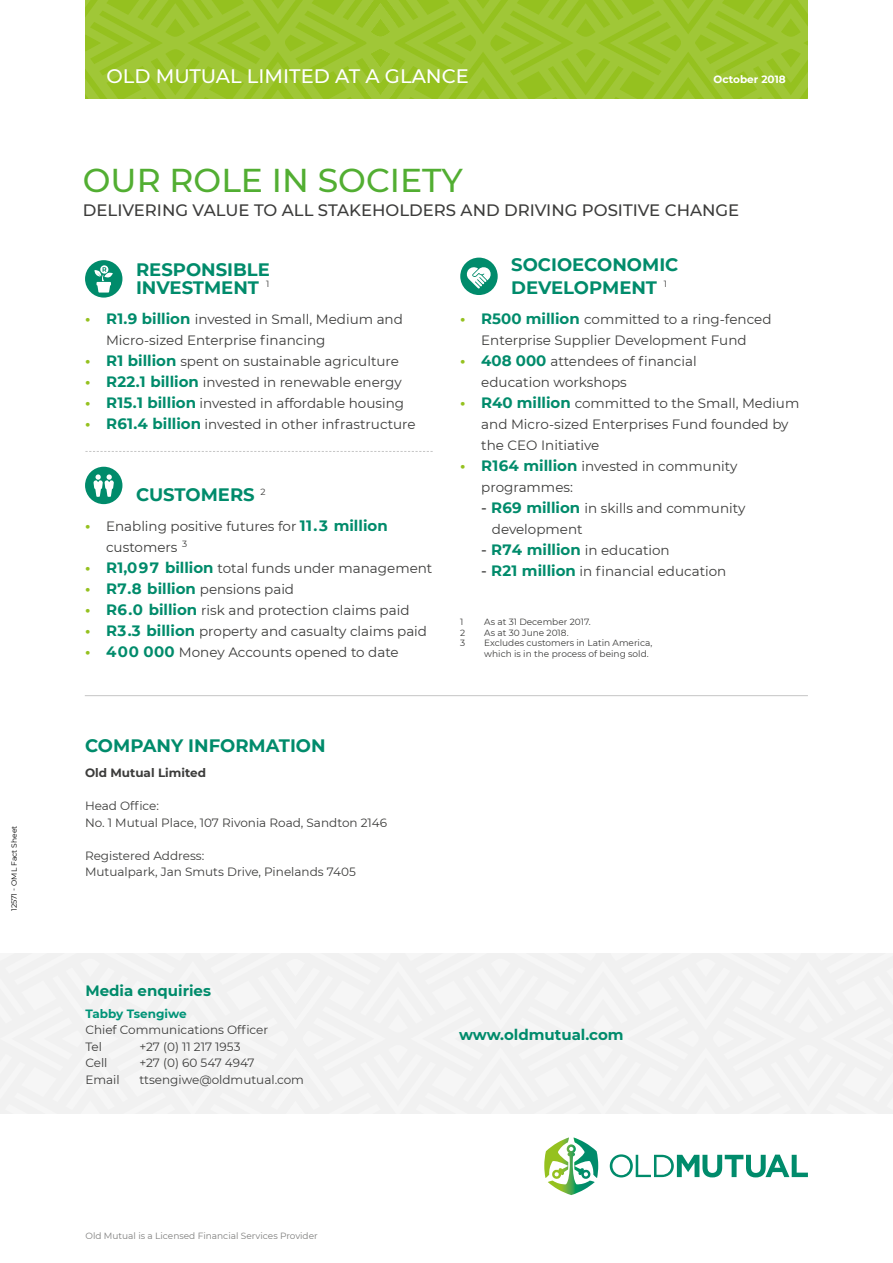
<style>
.page{position:relative;width:893px;height:1263px;background:#fff}
.page>*{position:absolute;margin:0;border:0;box-sizing:border-box;transform-origin:0 0}
.t1{font:500 33px "Montserrat";color:#52ae32}
.t2{font:500 19.5px "Montserrat";color:#fff}
.t3{font:700 18px/18px "Montserrat";color:#008b6b}
.t4{font:500 16.5px "Montserrat";color:#3c3c3b}
.t5{font:700 15px "Montserrat";color:#008b6b}
.t6{font:13.5px/21px "Montserrat";color:#3c3c3b}
.t7{font:12px/16.5px "Montserrat";color:#3c3c3b}
.t8{font:700 12px "Montserrat";color:#3c3c3b}
.t9{font:700 12px "Montserrat";color:#009478}
.t10{font:700 10.5px "Montserrat";color:#fff}
.t11{font:9px/10.5px "Montserrat";color:#3c3c3b}
.t12{font:9px "Montserrat";color:#7e7e7d}
.t13{font:7.5px "Montserrat";color:#000}
.s1{font-weight:700;font-size:15px;color:#95c11f}
.s2{font-weight:700;font-size:15px;color:#008b6b}
.s3{font-weight:500;font-size:15px}
</style>
<div class="page">
<svg style="left:544px;top:1137px;width:54px;height:58px"></svg>
<svg style="left:610px;top:1154px;width:198px;height:23px"></svg>
<div style="left:0;top:953px;width:893px;height:160px;background:#f1f1f1"></div>
<svg style="left:85px;top:0;width:722px;height:99px;background:#9bc42d"></svg>
<hr style="left:85px;top:695px;width:723px;height:1px;background:#c6c6c6">
<div style="left:85px;top:260px;width:37px;height:38px;background:#008b6b;border-radius:50%"></div>
<svg style="left:94px;top:265px;width:19px;height:28px"></svg>
<div style="left:85px;top:467px;width:37px;height:37px;background:#008b6b;border-radius:50%"></div>
<svg style="left:93px;top:474px;width:21px;height:23px"></svg>
<div style="left:460px;top:258px;width:38px;height:37px;background:#008b6b;border-radius:50%"></div>
<svg style="left:466px;top:267px;width:25px;height:21px"></svg>
<svg style="left:85px;top:451px;width:348px;height:1px"></svg>
<p class="t13" style="left:9px;top:911px;width:87px;rotate:-90deg">12571 - OML Fact Sheet</p>
<h2 class="t2" style="left:106px;top:62px;width:364px">OLD MUTUAL LIMITED AT A GLANCE</h2>
<p class="t10" style="left:714px;top:71px;width:74px">October 2018</p>
<h1 class="t1" style="left:83px;top:157px;width:381px">OUR ROLE IN SOCIETY</h1>
<p class="t4" style="left:83px;top:198px;width:658px">DELIVERING VALUE TO ALL STAKEHOLDERS AND DRIVING POSITIVE CHANGE</p>
<h3 class="t3" style="left:136px;top:259px;width:135px">RESPONSIBLE<br>INVESTMENT</h3>
<p class="t6" style="left:106px;top:308px;width:298px;text-indent:-21px"><span class="s1">•</span> <span class="s2">R1.9 billion</span> invested in Small, Medium and<br>Micro-sized Enterprise financing</p>
<p class="t6" style="left:85px;top:350px;width:315px"><span class="s1">•</span> <span class="s2">R1 billion</span> spent on sustainable agriculture</p>
<p class="t6" style="left:85px;top:371px;width:318px"><span class="s1">•</span> <span class="s2">R22.1 billion</span> invested in renewable energy</p>
<p class="t6" style="left:85px;top:392px;width:321px"><span class="s1">•</span> <span class="s2">R15.1 billion</span> invested in affordable housing</p>
<p class="t6" style="left:85px;top:413px;width:332px"><span class="s1">•</span> <span class="s2">R61.4 billion</span> invested in other infrastructure</p>
<p class="t11" style="left:266px;top:278px;width:5px">1</p>
<h3 class="t3" style="left:136px;top:484px;width:120px">CUSTOMERS</h3>
<p class="t6" style="left:106px;top:515px;width:283px;text-indent:-21px"><span class="s1">•</span> Enabling positive futures for <span class="s2">11.3 million </span>customers</p>
<p class="t6" style="left:85px;top:557px;width:349px"><span class="s1">•</span> <span class="s2">R1,097 billion</span> total funds under management</p>
<p class="t6" style="left:85px;top:578px;width:211px"><span class="s1">•</span> <span class="s2">R7.8 billion</span> pensions paid</p>
<p class="t6" style="left:85px;top:599px;width:326px"><span class="s1">•</span> <span class="s2">R6.0 billion</span> risk and protection claims paid</p>
<p class="t6" style="left:85px;top:620px;width:344px"><span class="s1">•</span> <span class="s2">R3.3 billion</span> property and casualty claims paid</p>
<p class="t6" style="left:85px;top:641px;width:315px"><span class="s1">•</span> <span class="s2">400 000</span> Money Accounts opened to date</p>
<p class="t11" style="left:261px;top:486px;width:7px">2</p>
<p class="t11" style="left:182px;top:538px;width:7px">3</p>
<h3 class="t3" style="left:511px;top:252px;width:169px;line-height:22.5px">SOCIOECONOMIC<br>DEVELOPMENT</h3>
<p class="t6" style="left:460px;top:308px;width:313px;text-align:center"><span class="s1">•</span> <span class="s2">R500 million</span> committed to a ring-fenced<br>Enterprise Supplier Development Fund</p>
<p class="t6" style="left:481px;top:350px;width:217px;text-indent:-21px"><span class="s1">•</span> <span class="s2">408 000</span> attendees of financial education workshops</p>
<p class="t6" style="left:481px;top:392px;width:320px;text-indent:-21px"><span class="s1">•</span> <span class="s2">R40 million</span> committed to the Small, Medium and Micro-sized Enterprises Fund founded by the CEO Initiative</p>
<p class="t6" style="left:481px;top:455px;width:258px;text-indent:-21px"><span class="s1">•</span> <span class="s2">R164 million</span> invested in community programmes:</p>
<p class="t6" style="left:492px;top:497px;width:255px;text-indent:-11px"><span class="s3">-</span> <span class="s2">R69 million</span> in skills and community development</p>
<p class="t6" style="left:481px;top:539px;width:190px"><span class="s3">-</span> <span class="s2">R74 million</span> in education</p>
<p class="t6" style="left:481px;top:560px;width:247px"><span class="s3">-</span> <span class="s2">R21 million</span> in financial education</p>
<p class="t11" style="left:664px;top:278px;width:5px">1</p>
<p class="t11" style="left:460px;top:616px;width:5px">1</p>
<p class="t11" style="left:484px;top:616px;width:108px">As at 31 December 2017.</p>
<p class="t11" style="left:460px;top:627px;width:7px">2</p>
<p class="t11" style="left:484px;top:627px;width:86px">As at 30 June 2018.</p>
<p class="t11" style="left:460px;top:637px;width:7px">3</p>
<p class="t11" style="left:484px;top:637px;width:170px">Excludes customers in Latin America, which is in the process of being sold.</p>
<h3 class="t3" style="left:85px;top:735px;width:242px">COMPANY INFORMATION</h3>
<p class="t8" style="left:85px;top:764px;width:122px">Old Mutual Limited</p>
<p class="t7" style="left:85px;top:797px;width:304px">Head Office:<br>No. 1 Mutual Place, 107 Rivonia Road, Sandton 2146</p>
<p class="t7" style="left:85px;top:847px;width:272px">Registered Address:<br>Mutualpark, Jan Smuts Drive, Pinelands 7405</p>
<p class="t5" style="left:85px;top:980px;width:127px">Media enquiries</p>
<p class="t9" style="left:85px;top:1005px;width:103px">Tabby Tsengiwe</p>
<p class="t7" style="left:85px;top:1021px;width:184px">Chief Communications Officer<br>Tel</p>
<p class="t7" style="left:139px;top:1038px;width:103px">+27 (0) 11 217 1953</p>
<p class="t7" style="left:85px;top:1054px;width:24px">Cell</p>
<p class="t7" style="left:139px;top:1054px;width:116px">+27 (0) 60 547 4947</p>
<p class="t7" style="left:85px;top:1071px;width:36px">Email</p>
<p class="t7" style="left:139px;top:1071px;width:166px">ttsengiwe@oldmutual.com</p>
<p class="t5" style="left:459px;top:1024px;width:166px">www.oldmutual.com</p>
<p class="t12" style="left:85px;top:1230px;width:234px">Old Mutual is a Licensed Financial Services Provider</p>
</div>
